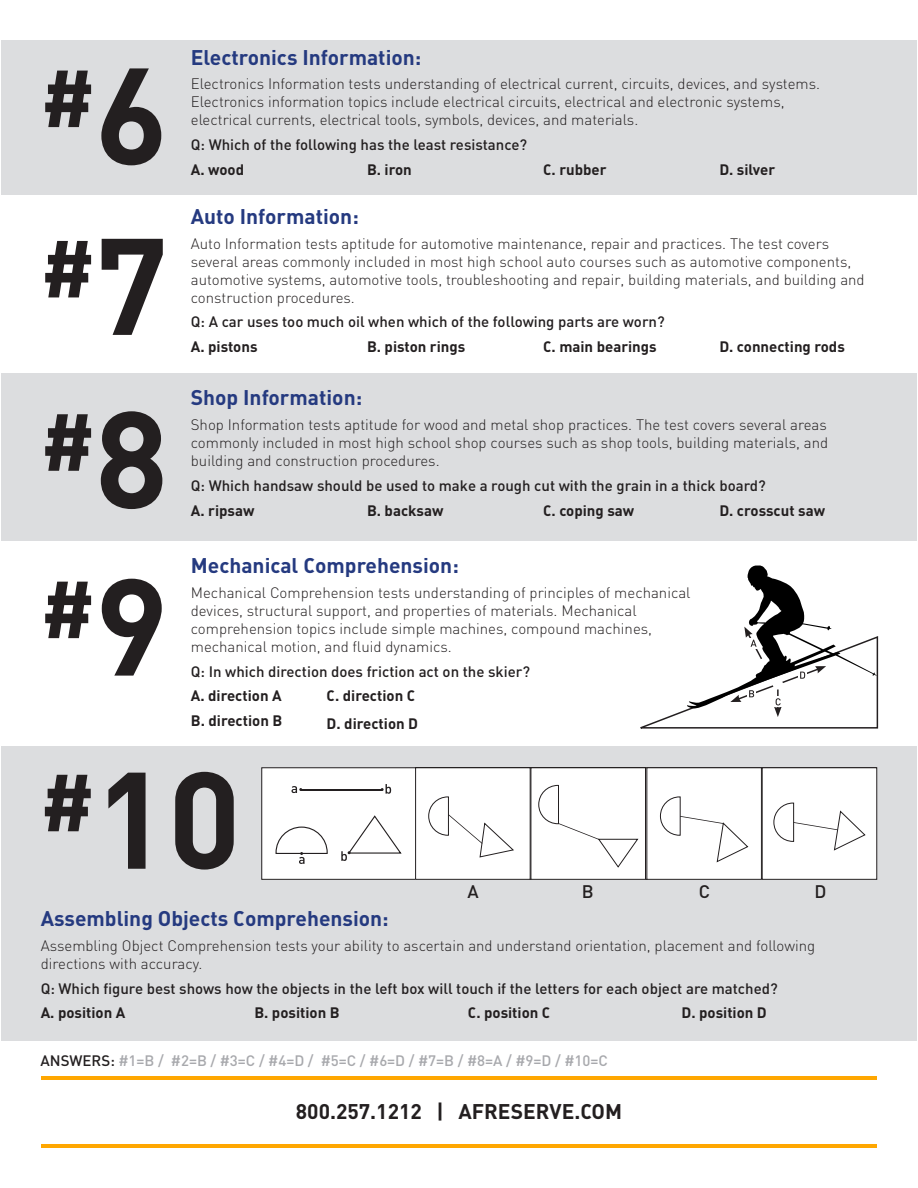
<style>
.page{position:relative;width:918px;height:1188px;background:#fff}
.page>*{position:absolute;margin:0;border:0;box-sizing:border-box;transform-origin:0 0}
.t1{font:700 135px "DIN";color:#231f20}
.t2{font:700 78.75px "DIN";color:#231f20}
.t3{font:700 21px "DIN";color:#253a80}
.t4{font:700 21px "DIN";color:#231f20}
.t5{font:500 18px "DIN";color:#231f20}
.t6{font:300 15px/18px "DIN";color:#231f20}
.t7{font:500 15px "DIN";color:#231f20}
.t8{font:700 15px "DIN";color:#231f20}
.t9{font:500 15px "DIN";color:#a8a9ad}
.s1{font-size:135px}
.s2{color:#231f20}
</style>
<div class="page">
<hr style="left:41px;top:1144px;width:836px;height:4px;background:#ffa700">
<hr style="left:41px;top:1076px;width:836px;height:4px;background:#ffa700">
<div style="left:1px;top:747px;width:915px;height:294px;background:#dcdddf"></div>
<div style="left:1px;top:40px;width:916px;height:155px;background:#dcdddf"></div>
<div style="left:1px;top:374px;width:916px;height:167px;background:#dcdddf"></div>
<div style="left:262px;top:768px;width:614px;height:111px;background:#fff"></div>
<div style="left:762px;top:767px;width:115px;height:113px;border:1px solid #231f20"></div>
<div style="left:646px;top:767px;width:116px;height:113px;border:1px solid #231f20"></div>
<div style="left:531px;top:767px;width:115px;height:113px;border:1px solid #231f20"></div>
<div style="left:415px;top:767px;width:116px;height:113px;border:1px solid #231f20"></div>
<svg style="left:341px;top:815px;width:61px;height:46px"></svg>
<svg style="left:275px;top:826px;width:53px;height:38px"></svg>
<svg style="left:428px;top:796px;width:86px;height:62px"></svg>
<svg style="left:538px;top:785px;width:101px;height:83px"></svg>
<svg style="left:660px;top:796px;width:89px;height:67px"></svg>
<svg style="left:773px;top:802px;width:93px;height:49px"></svg>
<svg style="left:292px;top:786px;width:10px;height:7px"></svg>
<svg style="left:381px;top:784px;width:10px;height:10px"></svg>
<hr style="left:301px;top:789px;width:81px;height:1px;background:#231f20">
<svg style="left:640px;top:565px;width:239px;height:164px"></svg>
<p class="t2" style="left:40px;top:47px;width:129px">#<span class="s1">6</span></p>
<p class="t2" style="left:40px;top:218px;width:129px">#<span class="s1">7</span></p>
<p class="t2" style="left:40px;top:391px;width:129px">#<span class="s1">8</span></p>
<p class="t2" style="left:40px;top:558px;width:129px">#<span class="s1">9</span></p>
<p class="t3" style="left:191px;top:43px;width:232px">Electronics Information:</p>
<p class="t6" style="left:191px;top:75px;width:631px">Electronics Information tests understanding of electrical current, circuits, devices, and systems.<br>Electronics information topics include electrical circuits, electrical and electronic systems, electrical currents, electrical tools, symbols, devices, and materials.</p>
<p class="t7" style="left:191px;top:135px;width:338px">Q: Which of the following has the least resistance?</p>
<p class="t8" style="left:191px;top:160px;width:55px">A. wood</p>
<p class="t8" style="left:367px;top:160px;width:46px">B. iron</p>
<p class="t8" style="left:543px;top:160px;width:65px">C. rubber</p>
<p class="t8" style="left:719px;top:160px;width:57px">D. silver</p>
<p class="t3" style="left:191px;top:203px;width:169px">Auto Information:</p>
<p class="t6" style="left:191px;top:234px;width:675px">Auto Information tests aptitude for automotive maintenance, repair and practices. The test covers several areas commonly included in most high school auto courses such as automotive components, automotive systems, automotive tools, troubleshooting and repair, building materials, and building and construction procedures.</p>
<p class="t7" style="left:191px;top:312px;width:475px">Q: A car uses too much oil when which of the following parts are worn?</p>
<p class="t8" style="left:191px;top:337px;width:68px">A. pistons</p>
<p class="t8" style="left:367px;top:337px;width:100px">B. piston rings</p>
<p class="t8" style="left:543px;top:337px;width:115px">C. main bearings</p>
<p class="t8" style="left:719px;top:337px;width:127px">D. connecting rods</p>
<p class="t3" style="left:191px;top:384px;width:173px">Shop Information:</p>
<p class="t6" style="left:191px;top:416px;width:639px;text-align:justify">Shop Information tests aptitude for wood and metal shop practices. The test covers several areas commonly included in most high school shop courses such as shop tools, building materials, and building and construction procedures.</p>
<p class="t7" style="left:191px;top:476px;width:576px">Q: Which handsaw should be used to make a rough cut with the grain in a thick board?</p>
<p class="t8" style="left:191px;top:500px;width:65px">A. ripsaw</p>
<p class="t8" style="left:367px;top:500px;width:78px">B. backsaw</p>
<p class="t8" style="left:543px;top:500px;width:93px">C. coping saw</p>
<p class="t8" style="left:719px;top:500px;width:107px">D. crosscut saw</p>
<p class="t3" style="left:191px;top:552px;width:269px">Mechanical Comprehension:</p>
<p class="t6" style="left:191px;top:583px;width:501px">Mechanical Comprehension tests understanding of principles of mechanical devices, structural support, and properties of materials. Mechanical comprehension topics include simple machines, compound machines, mechanical motion, and fluid dynamics.</p>
<p class="t7" style="left:191px;top:662px;width:341px">Q: In which direction does friction act on the skier?</p>
<p class="t8" style="left:191px;top:686px;width:92px">A. direction A</p>
<p class="t8" style="left:191px;top:711px;width:93px">B. direction B</p>
<p class="t8" style="left:327px;top:686px;width:90px">C. direction C</p>
<p class="t8" style="left:327px;top:714px;width:93px">D. direction D</p>
<p class="t1" style="left:40px;top:732px;width:202px"><sup>#</sup>10</p>
<p class="t5" style="left:468px;top:880px;width:13px">A</p>
<p class="t5" style="left:582px;top:880px;width:13px">B</p>
<p class="t5" style="left:699px;top:880px;width:13px">C</p>
<p class="t5" style="left:814px;top:880px;width:13px">D</p>
<p class="t3" style="left:41px;top:905px;width:350px">Assembling Objects Comprehension:</p>
<p class="t6" style="left:41px;top:936px;width:776px">Assembling Object Comprehension tests your ability to ascertain and understand orientation, placement and following directions with accuracy.</p>
<p class="t7" style="left:41px;top:979px;width:739px">Q: Which figure best shows how the objects in the left box will touch if the letters for each object are matched?</p>
<p class="t8" style="left:41px;top:1003px;width:86px">A. position A</p>
<p class="t8" style="left:254px;top:1003px;width:87px">B. position B</p>
<p class="t8" style="left:468px;top:1003px;width:84px">C. position C</p>
<p class="t8" style="left:682px;top:1003px;width:87px">D. position D</p>
<p class="t9" style="left:40px;top:1051px;width:569px"><span class="s2">ANSWERS:</span> #1=B / #2=B / #3=C / #4=D / #5=C / #6=D / #7=B / #8=A / #9=D / #10=C</p>
<h3 class="t4" style="left:296px;top:1098px;width:328px">800.257.1212 | AFRESERVE.COM</h3>
</div>
